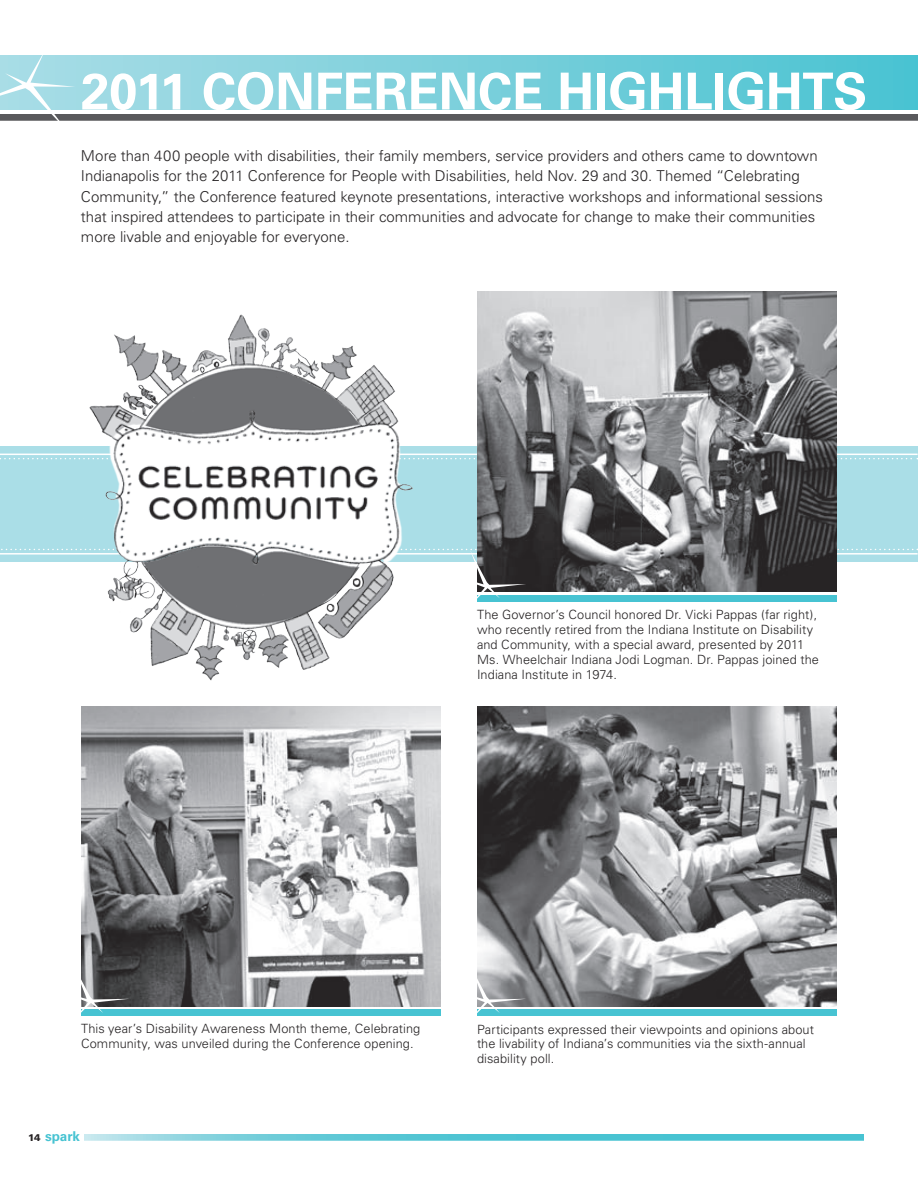
<style>
.page{position:relative;width:918px;height:1188px;background:#fff}
.page>*{position:absolute;margin:0;border:0;box-sizing:border-box;transform-origin:0 0}
.t1{font:700 51px "Univers";letter-spacing:-.005em;color:#fff}
.t2{font:300 15px/20.2px "Univers";color:#262324}
.t3{font:700 13.5px "Univers";letter-spacing:-.005em;color:#47c3d2}
.t4{font:300 12.75px/15px "Univers";letter-spacing:.005em;color:#262324}
.s1{font-weight:900;font-size:9.75px;color:#262324}
</style>
<div class="page">
<div style="left:0;top:446px;width:917px;height:116px;background:#aadee7"></div>
<hr style="left:0;top:454px;width:918px;height:1px;background:#fff">
<svg style="left:0;top:458px;width:917px;height:1px"></svg>
<div style="left:0;top:114px;width:918px;height:7px;background:#59595c"></div>
<div style="left:0;top:56px;width:918px;height:54px;background:linear-gradient(to right,#acdde6,#4ac3d2)"></div>
<svg style="left:0;top:55px;width:75px;height:66px"></svg>
<img style="left:81px;top:706px;width:360px;height:300px">
<div style="left:81px;top:1009px;width:360px;height:7px;background:#47c3d2"></div>
<svg style="left:81px;top:965px;width:49px;height:48px"></svg>
<img style="left:477px;top:292px;width:360px;height:257px">
<svg style="left:0;top:549px;width:918px;height:53px"></svg>
<img style="left:477px;top:706px;width:360px;height:300px">
<div style="left:477px;top:1010px;width:360px;height:6px;background:#47c3d2"></div>
<svg style="left:477px;top:965px;width:49px;height:48px"></svg>
<img style="left:69px;top:314px;width:362px;height:367px">
<svg style="left:84px;top:1134px;width:780px;height:7px;background:#65cbd8"></svg>
<h1 class="t1" style="left:81px;top:62px;width:788px">2011 CONFERENCE HIGHLIGHTS</h1>
<p class="t2" style="left:81px;top:146px;width:744px">More than 400 people with disabilities, their family members, service providers and others came to downtown Indianapolis for the 2011 Conference for People with Disabilities, held Nov. 29 and 30. Themed “Celebrating Community,” the Conference featured keynote presentations, interactive workshops and informational sessions that inspired attendees to participate in their communities and advocate for change to make their communities more livable and enjoyable for everyone.</p>
<p class="t4" style="left:477px;top:607px;width:344px">The Governor’s Council honored Dr. Vicki Pappas (far right), who recently retired from the Indiana Institute on Disability and Community, with a special award, presented by 2011<br>Ms. Wheelchair Indiana Jodi Logman. Dr. Pappas joined the Indiana Institute in 1974.</p>
<p class="t4" style="left:81px;top:1021px;width:341px">This year’s Disability Awareness Month theme, Celebrating<br>Community, was unveiled during the Conference opening.</p>
<p class="t3" style="left:28px;top:1128px;width:53px"><span class="s1">14</span> spark</p>
<p class="t4" style="left:477px;top:1021px;width:339px">Participants expressed their viewpoints and opinions about the livability of Indiana’s communities via the sixth-annual disability poll.</p>
</div>
